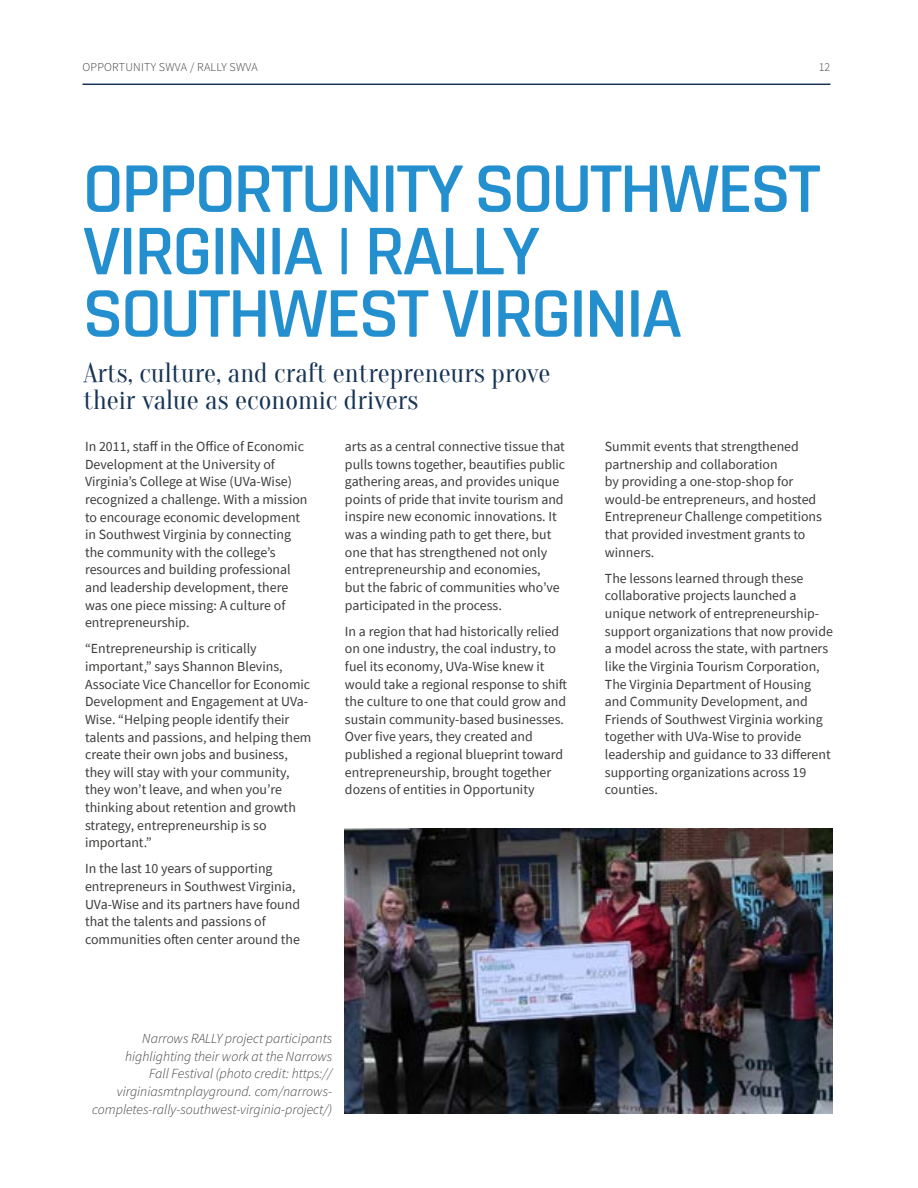
<style>
.page{position:relative;width:918px;height:1188px;background:#fff}
.page>*{position:absolute;margin:0;border:0;box-sizing:border-box;transform-origin:0 0}
.t1{font:600 72.3px/62.4px "Rajdhani";letter-spacing:-.04em;color:#248fcf;scale:1.04 1}
.t2{font:27px/27px "Oranienbaum";color:#173455}
.t3{font:13.8px/17.5px "Source Sans Pro";color:#3c3c3b}
.t4{font:italic 300 13.8px/17.5px "Source Sans Pro";color:#3c3c3b;text-align:right}
.t5{font:300 12px "Source Sans Pro";letter-spacing:.02em;color:#3c3c3b}
</style>
<div class="page">
<hr style="left:82px;top:84px;width:748px;height:1px;background:#173455">
<img style="left:345px;top:829px;width:488px;height:285px">
<p class="t5" style="left:82px;top:60px;width:177px">OPPORTUNITY SWVA / RALLY SWVA</p>
<p class="t5" style="left:819px;top:60px;width:13px">12</p>
<h1 class="t1" style="left:82px;top:160px;width:712px">OPPORTUNITY SOUTHWEST<br>VIRGINIA | RALLY<br>SOUTHWEST VIRGINIA</h1>
<h2 class="t2" style="left:84px;top:360px;width:468px">Arts, culture, and craft entrepreneurs prove their value as economic drivers</h2>
<p class="t3" style="left:85px;top:438px;width:224px">In 2011, staff in the Office of Economic Development at the University of Virginia’s College at Wise (UVa-Wise) recognized a challenge. With a mission to encourage economic development in Southwest Virginia by connecting the community with the college’s resources and building professional and leadership development, there was one piece missing: A culture of entrepreneurship.</p>
<p class="t3" style="left:85px;top:640px;width:228px">“Entrepreneurship is critically important,” says Shannon Blevins, Associate Vice Chancellor for Economic Development and Engagement at UVa-Wise. “Helping people identify their talents and passions, and helping them create their own jobs and business, they will stay with your community, they won’t leave, and when you’re thinking about retention and growth strategy, entrepreneurship is so important.”</p>
<p class="t3" style="left:85px;top:860px;width:217px">In the last 10 years of supporting entrepreneurs in Southwest Virginia, UVa-Wise and its partners have found that the talents and passions of communities often center around the</p>
<p class="t3" style="left:345px;top:438px;width:222px">arts as a central connective tissue that pulls towns together, beautifies public gathering areas, and provides unique points of pride that invite tourism and inspire new economic innovations. It was a winding path to get there, but one that has strengthened not only entrepreneurship and economies,<br>but the fabric of communities who’ve participated in the process.</p>
<p class="t3" style="left:345px;top:622px;width:224px">In a region that had historically relied on one industry, the coal industry, to fuel its economy, UVa-Wise knew it would take a regional response to shift the culture to one that could grow and sustain community-based businesses.<br>Over five years, they created and published a regional blueprint toward entrepreneurship, brought together dozens of entities in Opportunity</p>
<p class="t4" style="left:92px;top:1030px;width:242px">Narrows RALLY project participants highlighting their work at the Narrows<br>Fall Festival (photo credit: https:// virginiasmtnplayground. com/narrows&shy;completes-rally-southwest-virginia-project/)</p>
<p class="t3" style="left:605px;top:437px;width:219px">Summit events that strengthened partnership and collaboration<br>by providing a one-stop-shop for would-be entrepreneurs, and hosted<br>Entrepreneur Challenge competitions that provided investment grants to winners.</p>
<p class="t3" style="left:605px;top:569px;width:230px">The lessons learned through these collaborative projects launched a unique network of entrepreneurship&shy;support organizations that now provide a model across the state, with partners like the Virginia Tourism Corporation, The Virginia Department of Housing and Community Development, and Friends of Southwest Virginia working together with UVa-Wise to provide leadership and guidance to 33 different supporting organizations across 19 counties.</p>
</div>
